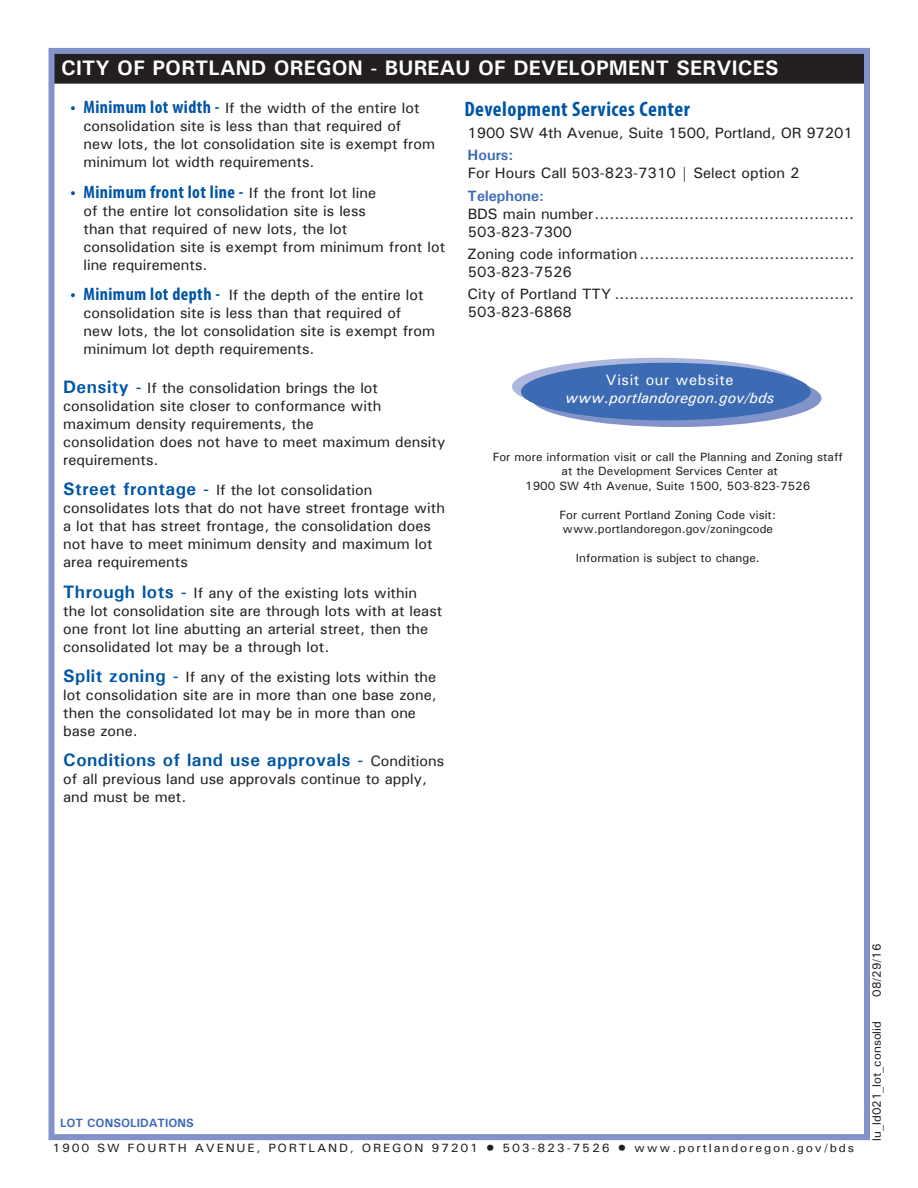
<style>
.page{position:relative;width:918px;height:1188px;background:#fff}
.page>*{position:absolute;margin:0;border:0;box-sizing:border-box;transform-origin:0 0}
.t1{font:700 21px "Univers ATT";letter-spacing:.01em;color:#fff}
.Subhead_2{font:700 condensed 21px "Myriad Pro";letter-spacing:.025em;color:#0155a5}
.indent_bt{font:700 18px "Univers ATT";letter-spacing:.025em;color:#0155a5}
.blt{font:700 condensed 18px "Myriad Pro";letter-spacing:.025em;color:#0155a5}
.indent_bt-2{font:15px/18px "Univers ATT";color:#231f20}
.blt-2{font:15px/18px "Univers ATT";color:#231f20}
.contact{font:15px/18px "Univers ATT";color:#231f20}
.bt_univ{font:italic 15px/18px "Univers ATT";color:#fff;text-align:center}
.disclaim{font:12px/14.4px "Univers ATT";color:#231f20;text-align:center}
.disclaim-2{font:12px "Univers ATT";letter-spacing:.14em;color:#231f20;scale:1.05 1}
.t2{font:700 12px "Univers ATT";color:#3d6bb3}
.s1{font-family:"Myriad Pro";font-weight:700;font-stretch:condensed;font-size:18px;color:#0155a5}
.s2{font-family:"Univers ATT";font-weight:400;font-stretch:normal;font-size:15px;color:#231f20}
.s3{font-weight:700;font-size:18px;color:#0155a5}
.s4{font-weight:400;font-size:15px;color:#231f20}
.s5{font-weight:700;color:#3d6bb3}
.s6{font-style:normal}
</style>
<div class="page">
<div style="left:53px;top:52px;width:814px;height:31px;background:#231f20"></div>
<div style="left:52px;top:52px;width:815px;height:32px;border:2px solid #231f20"></div>
<div style="left:49px;top:48px;width:821px;height:1092px;border:6px solid #8193c9"></div>
<div style="left:512px;top:358px;width:290px;height:57px;background:#adb8dc;border-radius:50%"></div>
<div style="left:532px;top:369px;width:289px;height:58px;background:#8193c9;border-radius:50%"></div>
<div style="left:521px;top:363px;width:290px;height:57px;background:#3d6bb3;border-radius:50%"></div>
<h1 class="t1" style="left:61px;top:55px;width:719px">CITY OF PORTLAND OREGON - BUREAU OF DEVELOPMENT SERVICES</h1>
<p class="blt-2" style="left:83px;top:99px;width:353px;text-indent:-13px"><span class="s1">• Minimum lot width -</span> If the width of the entire lot consolidation site is less than that required of<br>new lots, the lot consolidation site is exempt from minimum lot width requirements.</p>
<p class="blt" style="left:71px;top:180px;width:307px">• Minimum front lot line - <span class="s2">If the front lot line</span></p>
<p class="blt-2" style="left:83px;top:201px;width:363px">of the entire lot consolidation site is less<br>than that required of new lots, the lot<br>consolidation site is exempt from minimum front lot line requirements.</p>
<p class="blt-2" style="left:83px;top:285px;width:353px;text-indent:-13px"><span class="s1">• Minimum lot depth -</span> If the depth of the entire lot consolidation site is less than that required of<br>new lots, the lot consolidation site is exempt from minimum lot depth requirements.</p>
<p class="indent_bt-2" style="left:63px;top:379px;width:384px"><span class="s3">Density -</span> If the consolidation brings the lot consolidation site closer to conformance with maximum density requirements, the<br>consolidation does not have to meet maximum density requirements.</p>
<p class="indent_bt-2" style="left:63px;top:481px;width:383px"><span class="s3">Street frontage -</span> If the lot consolidation consolidates lots that do not have street frontage with a lot that has street frontage, the consolidation does not have to meet minimum density and maximum lot area requirements</p>
<p class="indent_bt-2" style="left:63px;top:583px;width:381px"><span class="s3">Through lots -</span> If any of the existing lots within the lot consolidation site are through lots with at least one front lot line abutting an arterial street, then the consolidated lot may be a through lot.</p>
<p class="indent_bt-2" style="left:63px;top:667px;width:375px"><span class="s3">Split zoning -</span> If any of the existing lots within the lot consolidation site are in more than one base zone, then the consolidated lot may be in more than one base zone.</p>
<p class="indent_bt" style="left:63px;top:749px;width:383px">Conditions of land use approvals - <span class="s4">Conditions</span></p>
<p class="indent_bt-2" style="left:63px;top:770px;width:365px">of all previous land use approvals continue to apply, and must be met.</p>
<p class="Subhead_2" style="left:464px;top:95px;width:227px">Development Services Center</p>
<p class="contact" style="left:468px;top:124px;width:387px">1900 SW 4th Avenue, Suite 1500, Portland, OR 97201</p>
<p class="contact" style="left:468px;top:146px;width:333px"><span class="s5">Hours:<br></span>For Hours Call 503-823-7310 | Select option 2</p>
<p class="contact" style="left:468px;top:186px;width:388px"><span class="s5">Telephone:<br></span>BDS main number....................................................<br>503-823-7300</p>
<p class="contact" style="left:468px;top:245px;width:388px">Zoning code information...........................................<br>503-823-7526</p>
<p class="contact" style="left:468px;top:285px;width:388px">City of Portland TTY ................................................<br>503-823-6868</p>
<p class="bt_univ" style="left:565px;top:370px;width:211px"><span class="s6">Visit our website </span>www.portlandoregon.gov/bds</p>
<p class="disclaim" style="left:493px;top:449px;width:352px">For more information visit or call the Planning and Zoning staff at the Development Services Center at<br>1900 SW 4th Avenue, Suite 1500, 503-823-7526</p>
<p class="disclaim" style="left:560px;top:507px;width:218px;text-align:left">For current Portland Zoning Code visit: www.portlandoregon.gov/zoningcode</p>
<p class="disclaim" style="left:576px;top:550px;width:186px">Information is subject to change.</p>
<p class="t2" style="left:60px;top:1115px;width:135px">LOT CONSOLIDATIONS</p>
<p class="disclaim-2" style="left:52px;top:1140px;width:765px">1900 SW FOURTH AVENUE, PORTLAND, OREGON 97201 • 503-823-7526 • www.portlandoregon.gov/bds</p>
<p class="disclaim" style="left:869px;top:997px;width:55px;rotate:-90deg">08/29/16</p>
<p class="disclaim" style="left:869px;top:1141px;width:122px;rotate:-90deg">lu_ld021_lot_consolid</p>
</div>
